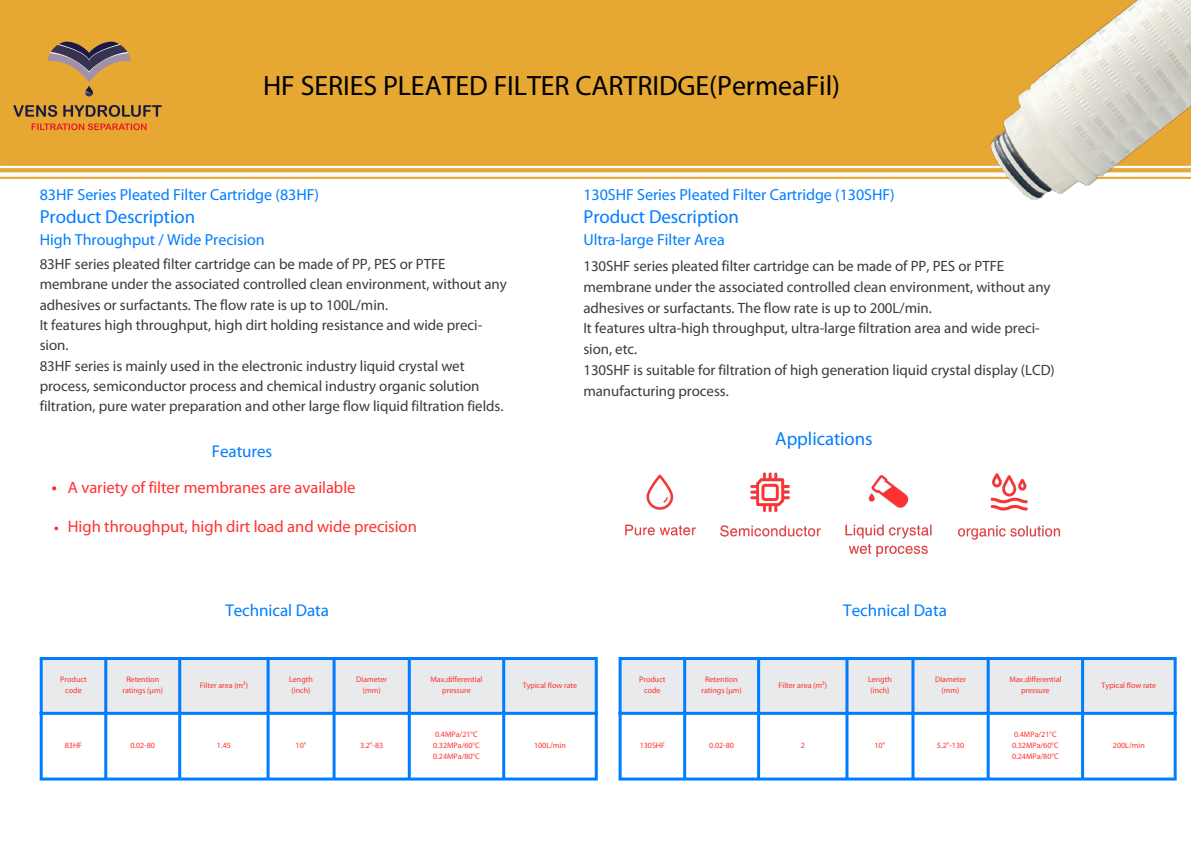
<style>
.page{position:relative;width:1191px;height:843px;background:#fff}
.page>*{position:absolute;margin:0;border:0;box-sizing:border-box;transform-origin:0 0}
.t1{font:28px "Myriad Pro";letter-spacing:-.005em;color:#000}
.t2{font:18.8px "Myriad Pro";letter-spacing:-.005em;color:#007dff}
.t3{font:17px "Myriad Pro";letter-spacing:-.005em;color:#007dff}
.t4{font:16.6px "Myriad Pro";letter-spacing:-.005em;color:#ff3131}
.t5{font:16px "Myriad Pro";letter-spacing:-.005em;color:#007dff}
.t6{font:14.9px/20.2px "Myriad Pro";letter-spacing:-.005em;color:#3e3a39}
.t7{font:8px/10.7px "Myriad Pro";color:#ff3131;text-align:center}
</style>
<div class="page">
<div style="left:0;top:0;width:949px;height:178px;background:#e6a833"></div>
<img style="left:13px;top:26px;width:152px;height:117px">
<div style="left:41px;top:656px;width:555px;height:55px;background:#e8eaeb"></div>
<hr style="left:40px;top:659px;width:3px;height:118px;background:#007dff">
<hr style="left:104px;top:659px;width:3px;height:118px;background:#007dff">
<hr style="left:178px;top:659px;width:3px;height:118px;background:#007dff">
<hr style="left:266px;top:659px;width:3px;height:118px;background:#007dff">
<hr style="left:332px;top:659px;width:3px;height:118px;background:#007dff">
<hr style="left:408px;top:659px;width:3px;height:118px;background:#007dff">
<hr style="left:502px;top:659px;width:3px;height:118px;background:#007dff">
<hr style="left:594px;top:659px;width:3px;height:118px;background:#007dff">
<hr style="left:40px;top:656px;width:557px;height:3px;background:#007dff">
<hr style="left:40px;top:711px;width:557px;height:3px;background:#007dff">
<hr style="left:40px;top:777px;width:557px;height:3px;background:#007dff">
<svg style="left:52px;top:486px;width:4px;height:4px"></svg>
<svg style="left:54px;top:526px;width:4px;height:4px"></svg>
<img style="left:949px;top:0;width:241px;height:199px">
<img style="left:625px;top:474px;width:71px;height:62px">
<img style="left:720px;top:472px;width:101px;height:65px">
<img style="left:845px;top:475px;width:87px;height:82px">
<img style="left:958px;top:473px;width:103px;height:67px">
<div style="left:619px;top:656px;width:556px;height:55px;background:#e8eaeb"></div>
<hr style="left:618px;top:659px;width:3px;height:118px;background:#007dff">
<hr style="left:683px;top:659px;width:3px;height:118px;background:#007dff">
<hr style="left:757px;top:659px;width:3px;height:118px;background:#007dff">
<hr style="left:845px;top:659px;width:3px;height:118px;background:#007dff">
<hr style="left:911px;top:659px;width:3px;height:118px;background:#007dff">
<hr style="left:986px;top:659px;width:3px;height:118px;background:#007dff">
<hr style="left:1080px;top:659px;width:3px;height:118px;background:#007dff">
<hr style="left:1173px;top:659px;width:3px;height:118px;background:#007dff">
<hr style="left:618px;top:656px;width:558px;height:3px;background:#007dff">
<hr style="left:618px;top:711px;width:558px;height:3px;background:#007dff">
<hr style="left:618px;top:777px;width:558px;height:3px;background:#007dff">
<p class="t1" style="left:263px;top:74px;width:578px">HF SERIES PLEATED FILTER CARTRIDGE(PermeaFil)</p>
<h2 class="t5" style="left:40px;top:188px;width:281px">83HF Series Pleated Filter Cartridge (83HF)</h2>
<h2 class="t2" style="left:40px;top:209px;width:157px">Product Description</h2>
<p class="t5" style="left:40px;top:232px;width:226px">High Throughput / Wide Precision</p>
<p class="t6" style="left:40px;top:255px;width:468px">83HF series pleated filter cartridge can be made of PP, PES or PTFE membrane under the associated controlled clean environment, without any adhesives or surfactants. The flow rate is up to 100L/min.</p>
<p class="t6" style="left:40px;top:316px;width:444px">It features high throughput, high dirt holding resistance and wide preci&shy;sion.</p>
<p class="t6" style="left:40px;top:356px;width:465px">83HF series is mainly used in the electronic industry liquid crystal wet process, semiconductor process and chemical industry organic solution filtration, pure water preparation and other large flow liquid filtration fields.</p>
<p class="t3" style="left:212px;top:444px;width:62px">Features</p>
<p class="t4" style="left:68px;top:480px;width:289px">A variety of filter membranes are available</p>
<p class="t4" style="left:68px;top:519px;width:350px">High throughput, high dirt load and wide precision</p>
<p class="t5" style="left:583px;top:188px;width:313px">130SHF Series Pleated Filter Cartridge (130SHF)</p>
<p class="t2" style="left:583px;top:209px;width:157px">Product Description</p>
<p class="t5" style="left:583px;top:232px;width:143px">Ultra-large Filter Area</p>
<p class="t6" style="left:583px;top:257px;width:468px;line-height:20.8px">130SHF series pleated filter cartridge can be made of PP, PES or PTFE membrane under the associated controlled clean environment, without any adhesives or surfactants. The flow rate is up to 200L/min.</p>
<p class="t6" style="left:583px;top:319px;width:458px;line-height:20.8px">It features ultra-high throughput, ultra-large filtration area and wide preci&shy;sion, etc.</p>
<p class="t6" style="left:583px;top:360px;width:473px;line-height:20.8px">130SHF is suitable for filtration of high generation liquid crystal display (LCD) manufacturing process.</p>
<p class="t2" style="left:775px;top:431px;width:99px">Applications</p>
<p class="t3" style="left:225px;top:603px;width:105px">Technical Data</p>
<p class="t3" style="left:843px;top:603px;width:105px">Technical Data</p>
<p class="t7" style="left:60px;top:674px;width:28px">Product code</p>
<h1 class="t7" style="left:122px;top:674px;width:42px">Retention ratings (μm)</h1>
<p class="t7" style="left:200px;top:680px;width:50px">Filter area (m²)</p>
<p class="t7" style="left:289px;top:674px;width:25px">Length</p>
<p class="t7" style="left:291px;top:685px;width:20px">(inch)</p>
<h2 class="t7" style="left:356px;top:674px;width:33px">Diameter</h2>
<h2 class="t7" style="left:363px;top:685px;width:19px">(mm)</h2>
<p class="t7" style="left:430px;top:674px;width:54px">Max.differential</p>
<p class="t7" style="left:442px;top:685px;width:30px">pressure</p>
<p class="t7" style="left:522px;top:680px;width:56px">Typical flow rate</p>
<p class="t7" style="left:639px;top:674px;width:28px">Product code</p>
<p class="t7" style="left:701px;top:674px;width:42px">Retention ratings (μm)</p>
<p class="t7" style="left:778px;top:680px;width:50px">Filter area (m²)</p>
<p class="t7" style="left:868px;top:674px;width:25px">Length</p>
<p class="t7" style="left:870px;top:685px;width:20px">(inch)</p>
<p class="t7" style="left:934px;top:674px;width:33px">Diameter</p>
<p class="t7" style="left:941px;top:685px;width:19px">(mm)</p>
<p class="t7" style="left:1009px;top:674px;width:54px">Max.differential</p>
<p class="t7" style="left:1020px;top:685px;width:30px">pressure</p>
<p class="t7" style="left:65px;top:740px;width:19px">83HF</p>
<p class="t7" style="left:130px;top:740px;width:26px">0.02-80</p>
<p class="t7" style="left:217px;top:740px;width:15px">1.45</p>
<p class="t7" style="left:295px;top:740px;width:12px">10"</p>
<p class="t7" style="left:360px;top:740px;width:25px">3.2"-83</p>
<h2 class="t7" style="left:435px;top:729px;width:44px">0.4MPa/21°C</h2>
<p class="t7" style="left:433px;top:740px;width:48px">0.32MPa/60°C</p>
<p class="t7" style="left:433px;top:751px;width:48px">0.24MPa/80°C</p>
<h2 class="t7" style="left:534px;top:740px;width:33px">100L/min</h2>
<p class="t7" style="left:639px;top:740px;width:27px">130SHF</p>
<p class="t7" style="left:709px;top:740px;width:26px">0.02-80</p>
<p class="t7" style="left:800px;top:740px;width:6px">2</p>
<p class="t7" style="left:874px;top:740px;width:12px">10"</p>
<p class="t7" style="left:936px;top:740px;width:29px">5.2"-130</p>
<p class="t7" style="left:1013px;top:729px;width:44px">0.4MPa/21°C</p>
<p class="t7" style="left:1011px;top:740px;width:48px">0.32MPa/60°C</p>
<p class="t7" style="left:1011px;top:751px;width:48px">0.24MPa/80°C</p>
<p class="t7" style="left:1101px;top:680px;width:56px">Typical flow rate</p>
<p class="t7" style="left:1112px;top:740px;width:33px">200L/min</p>
</div>
